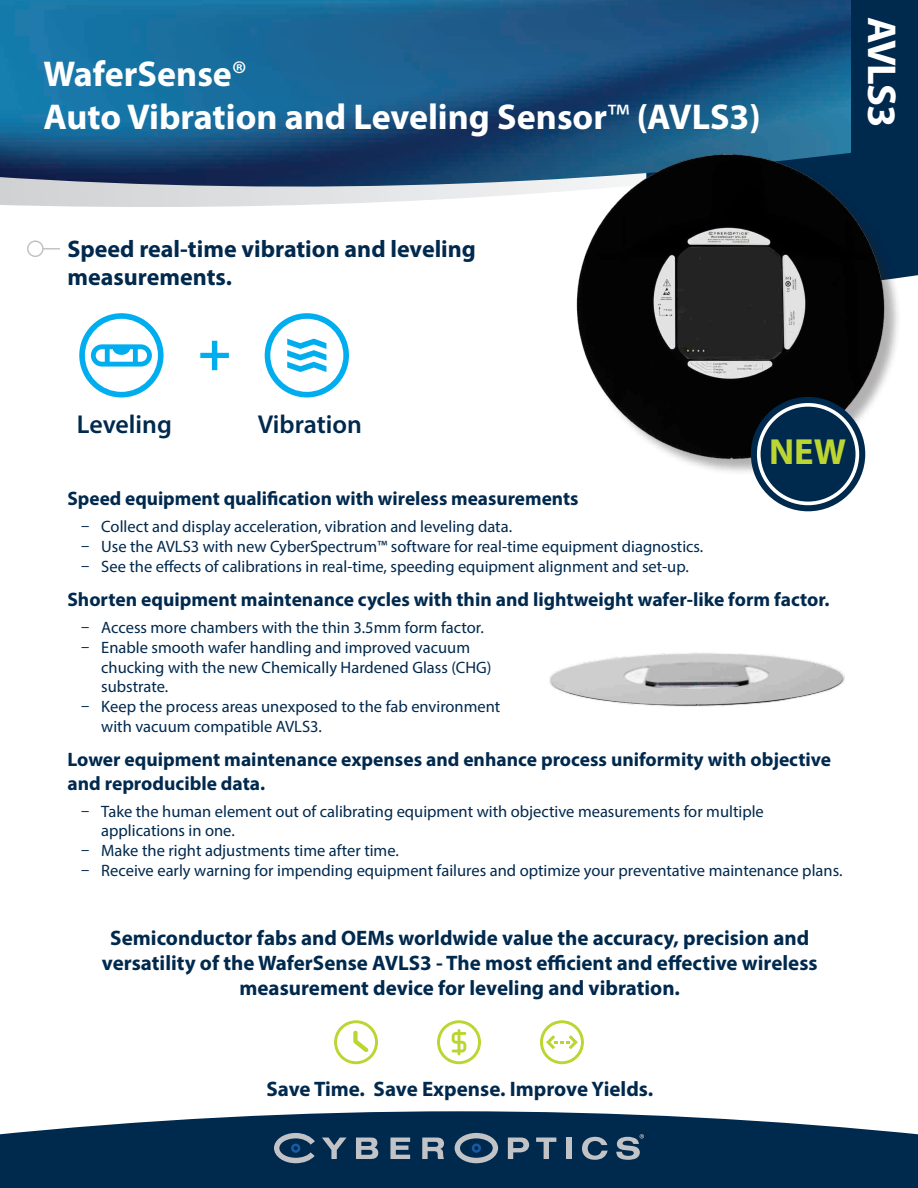
<style>
.page{position:relative;width:918px;height:1188px;background:#fff}
.page>*{position:absolute;margin:0;border:0;box-sizing:border-box;transform-origin:0 0}
.t1{font:700 40.5px "Myriad Pro";letter-spacing:-.025em;color:#fff}
.t2{font:700 36.45px "Myriad Pro";color:#bcd531}
.t3{font:700 36px/43.2px "Myriad Pro";color:#fff}
.t4{font:600 25.95px "Myriad Pro";color:#00294e}
.t5{font:700 24px/28.8px "Myriad Pro";color:#00294e}
.t6{font:700 21px/25.2px "Myriad Pro";color:#00294e;text-align:center}
.t7{font:700 19.5px/23.4px "Myriad Pro";color:#00294e}
.t8{font:16.5px/19.8px "Myriad Pro";color:#00294e}
.s1{font-weight:400}
</style>
<div class="page">
<svg style="left:0;top:189px;width:569px;height:18px"></svg>
<svg style="left:902px;top:189px;width:16px;height:89px"></svg>
<img style="left:0;top:0;width:918px;height:189px">
<svg style="left:0;top:1111px;width:918px;height:77px;background:#1d4162"></svg>
<div style="left:851px;top:0;width:67px;height:168px;background:#00294e"></div>
<svg style="left:322px;top:1138px;width:25px;height:21px"></svg>
<svg style="left:356px;top:1138px;width:22px;height:21px"></svg>
<svg style="left:390px;top:1138px;width:20px;height:21px"></svg>
<svg style="left:422px;top:1138px;width:22px;height:21px"></svg>
<svg style="left:508px;top:1138px;width:21px;height:21px"></svg>
<svg style="left:536px;top:1138px;width:20px;height:21px"></svg>
<div style="left:566px;top:1138px;width:6px;height:21px;background:#c2c3c6"></div>
<svg style="left:582px;top:1137px;width:26px;height:23px"></svg>
<svg style="left:455px;top:1133px;width:43px;height:30px"></svg>
<svg style="left:616px;top:1134px;width:28px;height:26px"></svg>
<svg style="left:274px;top:1133px;width:41px;height:30px"></svg>
<div style="left:27px;top:240px;width:17px;height:17px;border:2px solid #c2c3c6;border-radius:50%"></div>
<svg style="left:43px;top:248px;width:17px;height:2px"></svg>
<svg style="left:334px;top:1020px;width:44px;height:44px"></svg>
<svg style="left:437px;top:1020px;width:44px;height:44px"></svg>
<svg style="left:540px;top:1020px;width:44px;height:44px"></svg>
<div style="left:580px;top:156px;width:322px;height:320px;background:#231f20;opacity:.35"></div>
<img style="left:569px;top:150px;width:324px;height:315px">
<svg style="left:265px;top:313px;width:84px;height:84px"></svg>
<svg style="left:79px;top:313px;width:85px;height:84px"></svg>
<svg style="left:200px;top:341px;width:29px;height:29px"></svg>
<div style="left:751px;top:397px;width:114px;height:114px;border:19px solid #00294e;border-radius:50%"></div>
<svg style="left:757px;top:403px;width:102px;height:102px;background:#2a4b68"></svg>
<img style="left:549px;top:652px;width:296px;height:55px">
<h3 class="t3" style="left:43px;top:51px;width:719px">WaferSense<span class="s1">®<br></span>Auto Vibration and Leveling Sensor<span class="s1">™</span> (AVLS3)</h3>
<p class="t5" style="left:68px;top:233px;width:410px">Speed real-time vibration and leveling measurements.</p>
<h1 class="t1" style="left:908px;top:16px;width:112px;rotate:90deg">AVLS3</h1>
<p class="t4" style="left:77px;top:407px;width:96px">Leveling</p>
<p class="t4" style="left:258px;top:407px;width:105px">Vibration</p>
<p class="t2" style="left:769px;top:428px;width:79px">NEW</p>
<p class="t7" style="left:68px;top:486px;width:512px">Speed equipment qualification with wireless measurements</p>
<p class="t8" style="left:81px;top:516px;width:433px">ū Collect and display acceleration, vibration and leveling data.</p>
<p class="t8" style="left:81px;top:536px;width:624px">ū Use the AVLS3 with new CyberSpectrum™ software for real-time equipment diagnostics.</p>
<p class="t8" style="left:81px;top:556px;width:609px">ū See the effects of calibrations in real-time, speeding equipment alignment and set-up.</p>
<p class="t7" style="left:68px;top:587px;width:764px">Shorten equipment maintenance cycles with thin and lightweight wafer-like form factor.</p>
<p class="t8" style="left:81px;top:617px;width:404px">ū Access more chambers with the thin 3.5mm form factor.</p>
<p class="t8" style="left:101px;top:637px;width:392px;text-indent:-20px">ū Enable smooth wafer handling and improved vacuum chucking with the new Chemically Hardened Glass (CHG) substrate.</p>
<p class="t8" style="left:101px;top:696px;width:401px;text-indent:-20px">ū Keep the process areas unexposed to the fab environment with vacuum compatible AVLS3.</p>
<p class="t7" style="left:68px;top:747px;width:765px">Lower equipment maintenance expenses and enhance process uniformity with objective and reproducible data.</p>
<p class="t8" style="left:101px;top:801px;width:664px;text-indent:-20px">ū Take the human element out of calibrating equipment with objective measurements for multiple applications in one.</p>
<p class="t8" style="left:81px;top:840px;width:319px">ū Make the right adjustments time after time.</p>
<p class="t8" style="left:81px;top:860px;width:763px">ū Receive early warning for impending equipment failures and optimize your preventative maintenance plans.</p>
<p class="t6" style="left:102px;top:924px;width:717px">Semiconductor fabs and OEMs worldwide value the accuracy, precision and versatility of the WaferSense AVLS3 - The most efficient and effective wireless measurement device for leveling and vibration.</p>
<p class="t6" style="left:266px;top:1075px;width:388px">Save Time. Save Expense. Improve Yields.</p>
</div>
